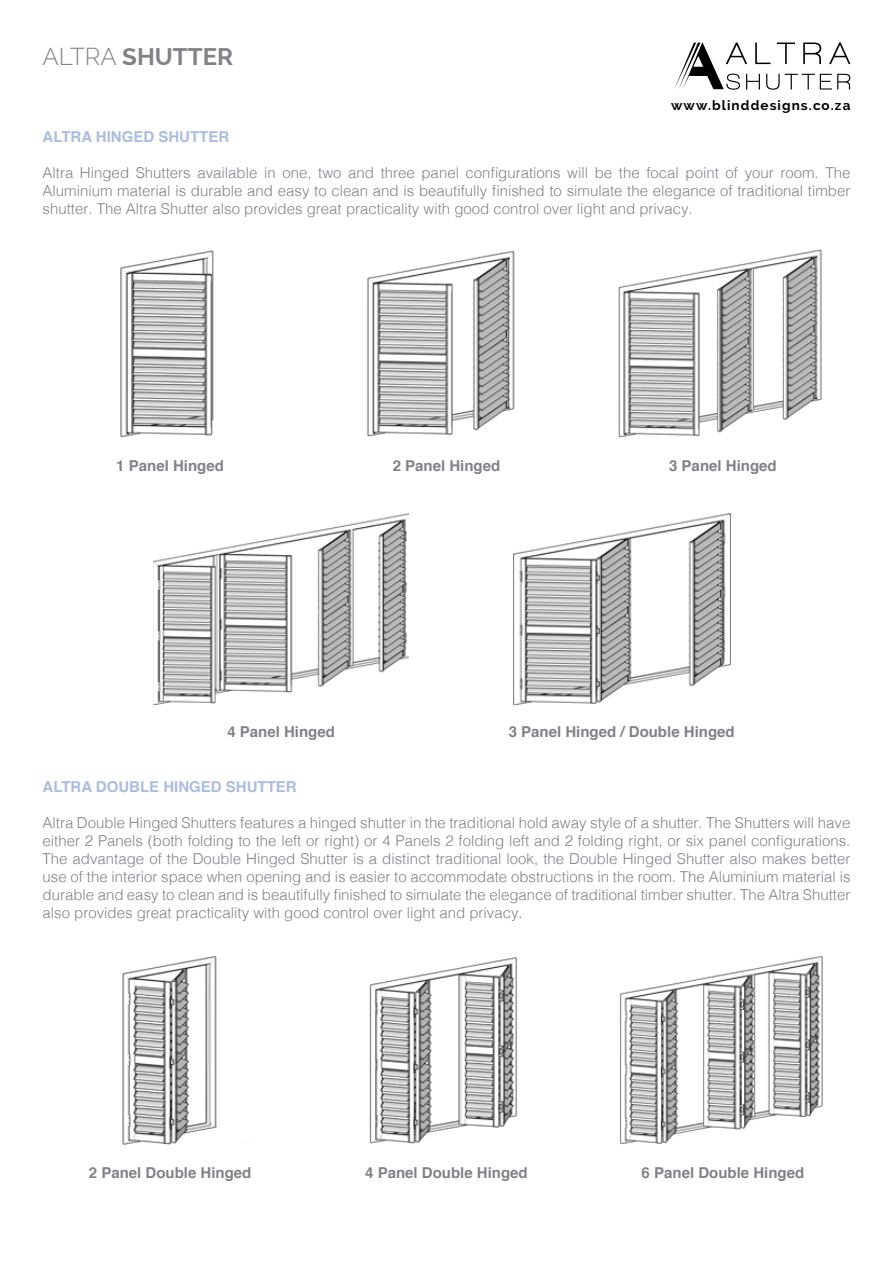
<style>
.page{position:relative;width:893px;height:1263px;background:#fff}
.page>*{position:absolute;margin:0;border:0;box-sizing:border-box;transform-origin:0 0}
.t1{font:700 24px "Raleway";color:#808285}
.t2{font:300 15px/18px "Helvetica";color:#808285;text-align:justify}
.t3{font:700 15px "Helvetica";color:#808285}
.t4{font:700 15px "Helvetica";color:#aabcdf}
.t5{font:700 13.5px "Raleway";letter-spacing:.08em;color:#000}
.s1{font-weight:300}
</style>
<div class="page">
<svg style="left:675px;top:43px;width:175px;height:47px"></svg>
<img style="left:120px;top:250px;width:94px;height:188px">
<img style="left:122px;top:956px;width:95px;height:189px">
<img style="left:154px;top:513px;width:255px;height:192px">
<img style="left:367px;top:250px;width:148px;height:187px">
<img style="left:369px;top:957px;width:148px;height:187px">
<img style="left:513px;top:513px;width:217px;height:192px">
<img style="left:618px;top:249px;width:204px;height:189px">
<img style="left:620px;top:956px;width:203px;height:189px">
<h1 class="t1" style="left:43px;top:43px;width:192px"><span class="s1">ALTRA</span> SHUTTER</h1>
<p class="t5" style="left:671px;top:97px;width:181px">www.blinddesigns.co.za</p>
<p class="t4" style="left:43px;top:125px;width:188px">ALTRA HINGED SHUTTER</p>
<p class="t2" style="left:43px;top:163px;width:809px">Altra Hinged Shutters available in one, two and three panel configurations will be the focal point of your room. The Aluminium material is durable and easy to clean and is beautifully finished to simulate the elegance of traditional timber shutter. The Altra Shutter also provides great practicality with good control over light and privacy.</p>
<p class="t3" style="left:116px;top:453px;width:109px">1 Panel Hinged</p>
<p class="t3" style="left:393px;top:453px;width:109px">2 Panel Hinged</p>
<p class="t3" style="left:669px;top:453px;width:109px">3 Panel Hinged</p>
<p class="t3" style="left:227px;top:720px;width:109px">4 Panel Hinged</p>
<p class="t3" style="left:509px;top:720px;width:227px">3 Panel Hinged / Double Hinged</p>
<p class="t4" style="left:43px;top:775px;width:256px">ALTRA DOUBLE HINGED SHUTTER</p>
<p class="t2" style="left:43px;top:813px;width:809px">Altra Double Hinged Shutters features a hinged shutter in the traditional hold away style of a shutter. The Shutters will have either 2 Panels (both folding to the left or right) or 4 Panels 2 folding left and 2 folding right, or six panel configurations.<br>The advantage of the Double Hinged Shutter is a distinct traditional look, the Double Hinged Shutter also makes better use of the interior space when opening and is easier to accommodate obstructions in the room. The Aluminium material is durable and easy to clean and is beautifully finished to simulate the elegance of traditional timber shutter. The Altra Shutter also provides great practicality with good control over light and privacy.</p>
<p class="t3" style="left:89px;top:1160px;width:164px">2 Panel Double Hinged</p>
<p class="t3" style="left:365px;top:1160px;width:164px">4 Panel Double Hinged</p>
<p class="t3" style="left:642px;top:1160px;width:164px">6 Panel Double Hinged</p>
</div>
